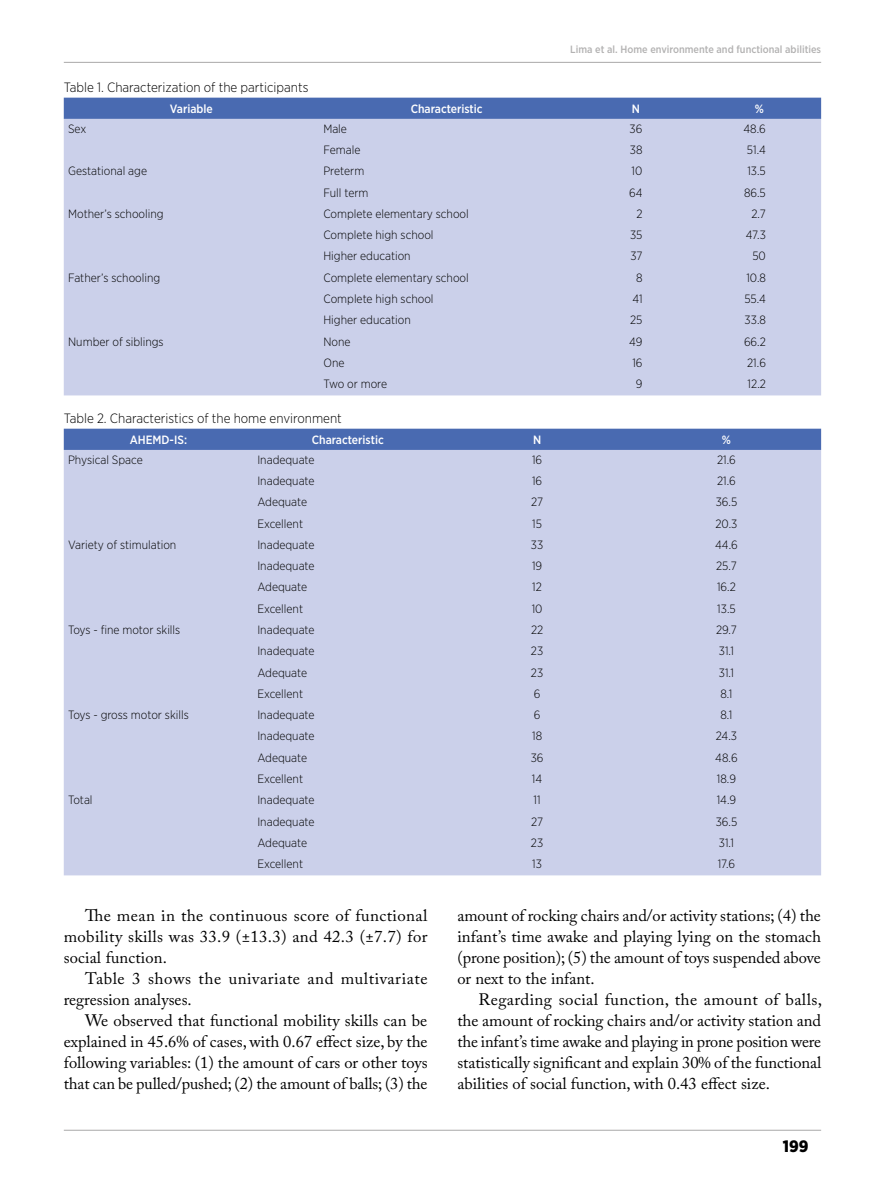
<style>
.page{position:relative;width:885px;height:1187px;background:#fff}
.page>*{position:absolute;margin:0;border:0;box-sizing:border-box;transform-origin:0 0}
.t1{font:16.5px/21px "Adobe Caslon Pro";color:#000;text-align:justify}
.t2{font:16.5px/21px "Adobe Caslon Pro";letter-spacing:.03em;color:#000}
.t3{font:900 16.5px "Gotham Narrow";color:#000}
.t4{font:300 13.5px "Gotham Narrow";color:#000}
.t5{font:300 12px "Gotham Narrow";color:#000}
.t6{font:500 12px "Gotham Narrow";color:#fff}
.t7{font:500 10.5px "Gotham Narrow";color:#b3b2b2}
</style>
<div class="page">
<hr style="left:64px;top:62px;width:757px;height:1px;background:#b3b2b2">
<hr style="left:64px;top:1129px;width:757px;height:1px;background:#b3b2b2">
<div style="left:64px;top:98px;width:757px;height:21px;background:#496ab1"></div>
<div style="left:64px;top:119px;width:757px;height:276px;background:#cbd0ea"></div>
<svg style="left:64px;top:428px;width:757px;height:22px;background:#4f6fb3"></svg>
<div style="left:64px;top:450px;width:757px;height:425px;background:#cbd0ea"></div>
<p class="t7" style="left:570px;top:42px;width:252px">Lima et al. Home environmente and functional abilities</p>
<p class="t4" style="left:64px;top:79px;width:246px">Table 1. Characterization of the participants</p>
<p class="t6" style="left:170px;top:101px;width:44px">Variable</p>
<p class="t6" style="left:410px;top:101px;width:73px">Characteristic</p>
<p class="t6" style="left:632px;top:101px;width:10px">N</p>
<p class="t6" style="left:754px;top:101px;width:11px">%</p>
<p class="t5" style="left:68px;top:121px;width:20px">Sex</p>
<p class="t5" style="left:323px;top:121px;width:25px">Male</p>
<p class="t5" style="left:629px;top:121px;width:14px">36</p>
<p class="t5" style="left:743px;top:121px;width:24px">48.6</p>
<p class="t5" style="left:323px;top:142px;width:39px">Female</p>
<p class="t5" style="left:629px;top:142px;width:14px">38</p>
<p class="t5" style="left:746px;top:142px;width:20px">51.4</p>
<p class="t5" style="left:68px;top:164px;width:80px">Gestational age</p>
<p class="t5" style="left:323px;top:164px;width:42px">Preterm</p>
<p class="t5" style="left:631px;top:164px;width:12px">10</p>
<p class="t5" style="left:747px;top:164px;width:20px">13.5</p>
<p class="t5" style="left:323px;top:185px;width:47px">Full term</p>
<p class="t5" style="left:629px;top:185px;width:15px">64</p>
<p class="t5" style="left:744px;top:185px;width:23px">86.5</p>
<p class="t5" style="left:68px;top:206px;width:97px">Mother’s schooling</p>
<p class="t5" style="left:323px;top:206px;width:147px">Complete elementary school</p>
<p class="t5" style="left:636px;top:206px;width:8px">2</p>
<p class="t5" style="left:751px;top:206px;width:16px">2.7</p>
<p class="t5" style="left:323px;top:227px;width:112px">Complete high school</p>
<p class="t5" style="left:630px;top:227px;width:14px">35</p>
<p class="t5" style="left:745px;top:227px;width:22px">47.3</p>
<p class="t5" style="left:323px;top:249px;width:89px">Higher education</p>
<p class="t5" style="left:630px;top:249px;width:13px">37</p>
<p class="t5" style="left:752px;top:249px;width:15px">50</p>
<p class="t5" style="left:68px;top:270px;width:94px">Father’s schooling</p>
<p class="t5" style="left:323px;top:270px;width:147px">Complete elementary school</p>
<p class="t5" style="left:636px;top:270px;width:8px">8</p>
<p class="t5" style="left:746px;top:270px;width:21px">10.8</p>
<p class="t5" style="left:323px;top:291px;width:112px">Complete high school</p>
<p class="t5" style="left:632px;top:291px;width:12px">41</p>
<p class="t5" style="left:744px;top:291px;width:23px">55.4</p>
<p class="t5" style="left:323px;top:313px;width:89px">Higher education</p>
<p class="t5" style="left:630px;top:313px;width:14px">25</p>
<p class="t5" style="left:744px;top:313px;width:23px">33.8</p>
<p class="t5" style="left:68px;top:334px;width:97px">Number of siblings</p>
<p class="t5" style="left:323px;top:334px;width:29px">None</p>
<p class="t5" style="left:629px;top:334px;width:15px">49</p>
<p class="t5" style="left:744px;top:334px;width:23px">66.2</p>
<p class="t5" style="left:323px;top:355px;width:23px">One</p>
<p class="t5" style="left:632px;top:355px;width:12px">16</p>
<p class="t5" style="left:747px;top:355px;width:20px">21.6</p>
<p class="t5" style="left:323px;top:376px;width:65px">Two or more</p>
<p class="t5" style="left:636px;top:376px;width:8px">9</p>
<p class="t5" style="left:747px;top:376px;width:20px">12.2</p>
<p class="t4" style="left:64px;top:409px;width:279px">Table 2. Characteristics of the home environment</p>
<p class="t6" style="left:130px;top:432px;width:59px">AHEMD-IS:</p>
<p class="t6" style="left:312px;top:432px;width:73px">Characteristic</p>
<p class="t6" style="left:533px;top:432px;width:10px">N</p>
<p class="t6" style="left:721px;top:432px;width:11px">%</p>
<p class="t5" style="left:68px;top:452px;width:76px">Physical Space</p>
<p class="t5" style="left:257px;top:452px;width:59px">Inadequate</p>
<p class="t5" style="left:532px;top:452px;width:12px">16</p>
<p class="t5" style="left:717px;top:452px;width:20px">21.6</p>
<p class="t5" style="left:257px;top:473px;width:59px">Inadequate</p>
<p class="t5" style="left:532px;top:473px;width:12px">16</p>
<p class="t5" style="left:717px;top:473px;width:20px">21.6</p>
<p class="t5" style="left:257px;top:495px;width:51px">Adequate</p>
<p class="t5" style="left:531px;top:495px;width:14px">27</p>
<p class="t5" style="left:715px;top:495px;width:23px">36.5</p>
<p class="t5" style="left:257px;top:516px;width:47px">Excellent</p>
<p class="t5" style="left:532px;top:516px;width:11px">15</p>
<p class="t5" style="left:715px;top:516px;width:23px">20.3</p>
<p class="t5" style="left:68px;top:537px;width:110px">Variety of stimulation</p>
<p class="t5" style="left:257px;top:537px;width:59px">Inadequate</p>
<p class="t5" style="left:531px;top:537px;width:14px">33</p>
<p class="t5" style="left:715px;top:537px;width:24px">44.6</p>
<p class="t5" style="left:257px;top:558px;width:59px">Inadequate</p>
<p class="t5" style="left:532px;top:558px;width:12px">19</p>
<p class="t5" style="left:716px;top:558px;width:22px">25.7</p>
<p class="t5" style="left:257px;top:580px;width:51px">Adequate</p>
<p class="t5" style="left:532px;top:580px;width:11px">12</p>
<p class="t5" style="left:717px;top:580px;width:20px">16.2</p>
<p class="t5" style="left:257px;top:601px;width:47px">Excellent</p>
<p class="t5" style="left:531px;top:601px;width:12px">10</p>
<p class="t5" style="left:717px;top:601px;width:20px">13.5</p>
<p class="t5" style="left:68px;top:622px;width:114px">Toys - fine motor skills</p>
<p class="t5" style="left:257px;top:622px;width:59px">Inadequate</p>
<p class="t5" style="left:531px;top:622px;width:14px">22</p>
<p class="t5" style="left:716px;top:622px;width:22px">29.7</p>
<p class="t5" style="left:257px;top:643px;width:59px">Inadequate</p>
<p class="t5" style="left:531px;top:643px;width:14px">23</p>
<p class="t5" style="left:718px;top:643px;width:17px">31.1</p>
<p class="t5" style="left:257px;top:665px;width:51px">Adequate</p>
<p class="t5" style="left:531px;top:665px;width:14px">23</p>
<p class="t5" style="left:718px;top:665px;width:17px">31.1</p>
<p class="t5" style="left:257px;top:686px;width:47px">Excellent</p>
<p class="t5" style="left:533px;top:686px;width:8px">6</p>
<p class="t5" style="left:720px;top:686px;width:13px">8.1</p>
<p class="t5" style="left:68px;top:707px;width:122px">Toys - gross motor skills</p>
<p class="t5" style="left:257px;top:707px;width:59px">Inadequate</p>
<p class="t5" style="left:533px;top:707px;width:8px">6</p>
<p class="t5" style="left:720px;top:707px;width:13px">8.1</p>
<p class="t5" style="left:257px;top:728px;width:59px">Inadequate</p>
<p class="t5" style="left:532px;top:728px;width:12px">18</p>
<p class="t5" style="left:715px;top:728px;width:23px">24.3</p>
<p class="t5" style="left:257px;top:750px;width:51px">Adequate</p>
<p class="t5" style="left:530px;top:750px;width:14px">36</p>
<p class="t5" style="left:715px;top:750px;width:24px">48.6</p>
<p class="t5" style="left:257px;top:771px;width:47px">Excellent</p>
<p class="t5" style="left:532px;top:771px;width:12px">14</p>
<p class="t5" style="left:716px;top:771px;width:21px">18.9</p>
<p class="t5" style="left:68px;top:792px;width:26px">Total</p>
<p class="t5" style="left:257px;top:792px;width:59px">Inadequate</p>
<p class="t5" style="left:533px;top:792px;width:9px">11</p>
<p class="t5" style="left:716px;top:792px;width:21px">14.9</p>
<p class="t5" style="left:257px;top:813px;width:59px">Inadequate</p>
<p class="t5" style="left:531px;top:813px;width:14px">27</p>
<p class="t5" style="left:715px;top:813px;width:23px">36.5</p>
<p class="t5" style="left:257px;top:835px;width:51px">Adequate</p>
<p class="t5" style="left:531px;top:835px;width:14px">23</p>
<p class="t5" style="left:718px;top:835px;width:17px">31.1</p>
<p class="t5" style="left:257px;top:856px;width:47px">Excellent</p>
<p class="t5" style="left:532px;top:856px;width:11px">13</p>
<p class="t5" style="left:717px;top:856px;width:19px">17.6</p>
<p class="t1" style="left:64px;top:905px;width:365px;text-indent:21px">The mean in the continuous score of functional mobility skills was 33.9 (±13.3) and 42.3 (±7.7) for social function.</p>
<p class="t2" style="left:64px;top:968px;width:365px;text-indent:21px">Table 3 shows the univariate and multivariate regression analyses.</p>
<p class="t1" style="left:64px;top:1010px;width:365px;text-indent:21px">We observed that functional mobility skills can be explained in 45.6% of cases, with 0.67 effect size, by the following variables: (1) the amount of cars or other toys that can be pulled/pushed; (2) the amount of balls; (3) the</p>
<p class="t1" style="left:457px;top:905px;width:365px">amount of rocking chairs and/or activity stations; (4) the infant’s time awake and playing lying on the stomach (prone position); (5) the amount of toys suspended above or next to the infant.</p>
<p class="t1" style="left:457px;top:989px;width:366px;text-indent:21px">Regarding social function, the amount of balls, the amount of rocking chairs and/or activity station and the infant’s time awake and playing in prone position were statistically significant and explain 30% of the functional abilities of social function, with 0.43 effect size.</p>
<p class="t3" style="left:782px;top:1135px;width:27px">199</p>
</div>
